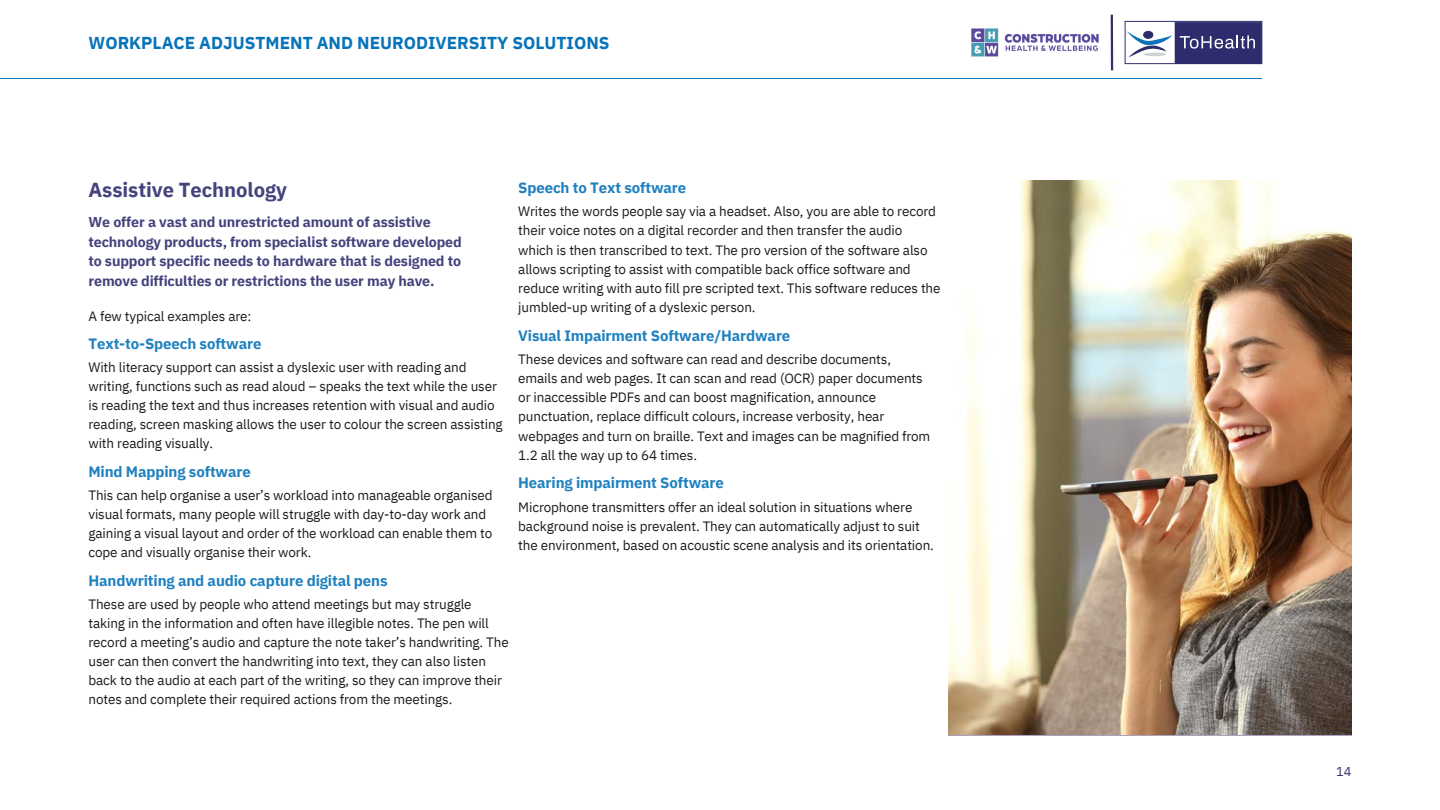
<style>
.page{position:relative;width:1440px;height:810px;background:#fff}
.page>*{position:absolute;margin:0;border:0;box-sizing:border-box;transform-origin:0 0}
.t1{font:700 20.25px "IBM Plex Sans";letter-spacing:-.005em;color:#44437c}
.t2{font:700 17.25px "IBM Plex Sans";color:#0773b9}
.t3{font:700 15px "IBM Plex Sans";letter-spacing:-.01em;color:#2081c0}
.t4{font:700 14.25px/19.6px "IBM Plex Sans";letter-spacing:-.01em;color:#44437c}
.t5{font:13.5px/19.1px "IBM Plex Sans";letter-spacing:-.01em;color:#1a1a1a}
.t6{font:12.75px "IBM Plex Sans";color:#2f2e6e}
</style>
<div class="page">
<img style="left:949px;top:181px;width:402px;height:554px">
<hr style="left:0;top:78px;width:1262px;height:1px;background:#0773b9">
<svg style="left:1174px;top:23px;width:2px;height:39px"></svg>
<div style="left:1176px;top:22px;width:86px;height:42px;background:#2d2d6d"></div>
<svg style="left:1127px;top:30px;width:45px;height:28px"></svg>
<div style="left:1125px;top:21px;width:137px;height:44px;border:1px solid #fff"></div>
<svg style="left:1180px;top:35px;width:75px;height:14px"></svg>
<div style="left:1125px;top:21px;width:137px;height:43px;border:1px solid #2f2e6e"></div>
<svg style="left:1110px;top:14px;width:4px;height:57px"></svg>
<img style="left:971px;top:28px;width:128px;height:29px">
<p class="t2" style="left:89px;top:31px;width:523px">WORKPLACE ADJUSTMENT AND NEURODIVERSITY SOLUTIONS</p>
<h1 class="t1" style="left:88px;top:177px;width:200px">Assistive Technology</h1>
<p class="t4" style="left:88px;top:212px;width:375px">We offer a vast and unrestricted amount of assistive technology products, from specialist software developed to support specific needs to hardware that is designed to remove difficulties or restrictions the user may have.</p>
<p class="t5" style="left:88px;top:307px;width:164px">A few typical examples are:</p>
<p class="t3" style="left:88px;top:333px;width:174px">Text-to-Speech software</p>
<p class="t5" style="left:88px;top:357px;width:416px">With literacy support can assist a dyslexic user with reading and writing, functions such as read aloud – speaks the text while the user is reading the text and thus increases retention with visual and audio reading, screen masking allows the user to colour the screen assisting with reading visually.</p>
<p class="t3" style="left:88px;top:461px;width:164px">Mind Mapping software</p>
<p class="t5" style="left:88px;top:485px;width:406px">This can help organise a user’s workload into manageable organised visual formats, many people will struggle with day-to-day work and gaining a visual layout and order of the workload can enable them to cope and visually organise their work.</p>
<p class="t3" style="left:88px;top:570px;width:301px">Handwriting and audio capture digital pens</p>
<p class="t5" style="left:88px;top:594px;width:422px">These are used by people who attend meetings but may struggle taking in the information and often have illegible notes. The pen will record a meeting’s audio and capture the note taker’s handwriting. The user can then convert the handwriting into text, they can also listen back to the audio at each part of the writing, so they can improve their notes and complete their required actions from the meetings.</p>
<p class="t3" style="left:518px;top:178px;width:169px">Speech to Text software</p>
<p class="t5" style="left:518px;top:202px;width:424px">Writes the words people say via a headset. Also, you are able to record their voice notes on a digital recorder and then transfer the audio which is then transcribed to text. The pro version of the software also allows scripting to assist with compatible back office software and reduce writing with auto fill pre scripted text. This software reduces the jumbled-up writing of a dyslexic person.</p>
<p class="t3" style="left:518px;top:325px;width:274px">Visual Impairment Software/Hardware</p>
<p class="t5" style="left:518px;top:349px;width:414px">These devices and software can read and describe documents, emails and web pages. It can scan and read (OCR) paper documents or inaccessible PDFs and can boost magnification, announce punctuation, replace difficult colours, increase verbosity, hear webpages and turn on braille. Text and images can be magnified from 1.2 all the way up to 64 times.</p>
<p class="t3" style="left:518px;top:473px;width:207px">Hearing impairment Software</p>
<p class="t5" style="left:518px;top:497px;width:417px">Microphone transmitters offer an ideal solution in situations where background noise is prevalent. They can automatically adjust to suit the environment, based on acoustic scene analysis and its orientation.</p>
<p class="t6" style="left:1336px;top:763px;width:17px">14</p>
</div>
